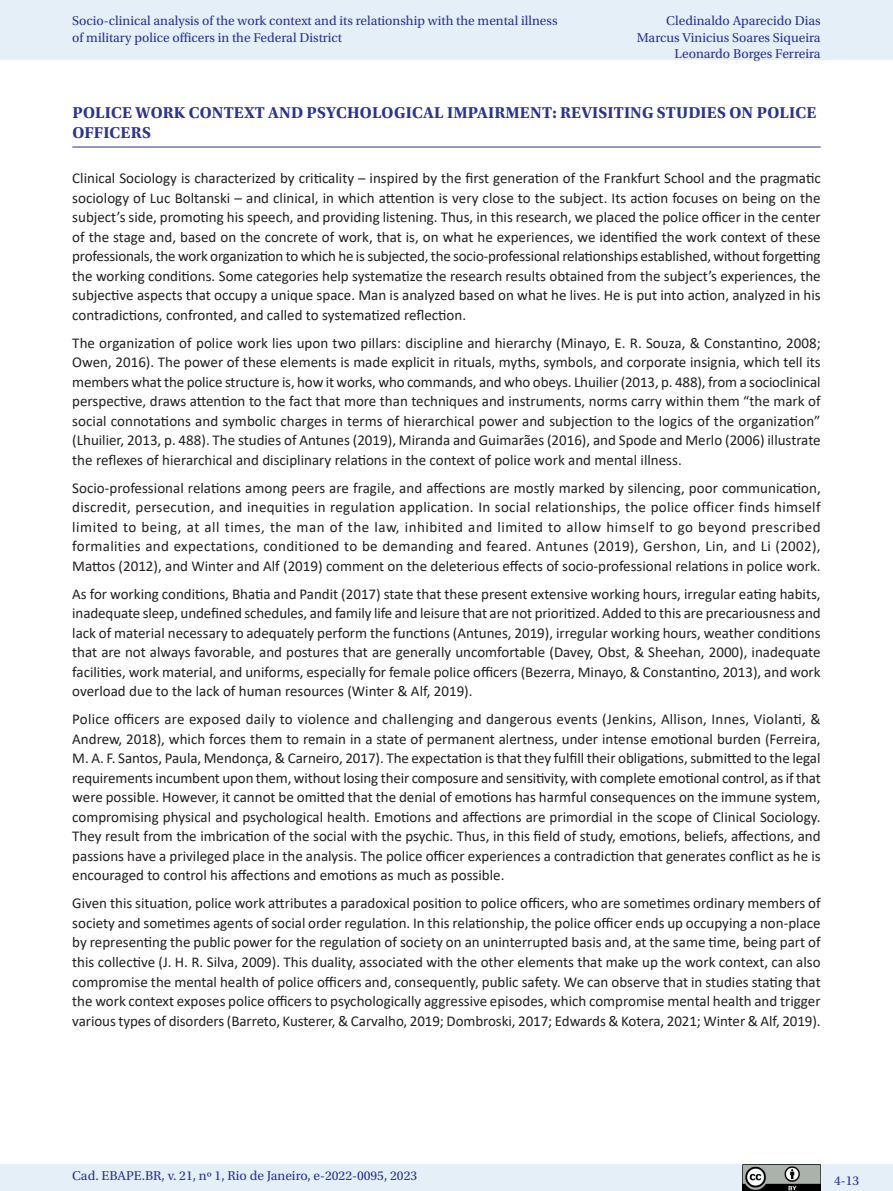
<style>
.page{position:relative;width:893px;height:1191px;background:#fff}
.page>*{position:absolute;margin:0;border:0;box-sizing:border-box;transform-origin:0 0}
._07_1_sub_1{font:700 16.5px/19.8px "Utopia Std";letter-spacing:.01em;color:#2b3393}
._06_0_texto{font:15px/19.5px "Calibri";color:#231f20;text-align:justify}
.t1{font:13.5px/16.5px "Utopia Std";color:#2b3393}
</style>
<div class="page">
<div style="left:0;top:0;width:893px;height:60px;background:#e4eff8"></div>
<div style="left:0;top:1164px;width:893px;height:27px;background:#e4eff8"></div>
<img style="left:743px;top:1164px;width:78px;height:27px">
<hr style="left:72px;top:147px;width:749px;height:1px;background:#2b3393">
<p class="t1" style="left:72px;top:13px;width:487px">Socio-clinical analysis of the work context and its relationship with the mental illness of military police officers in the Federal District</p>
<p class="t1" style="left:637px;top:13px;width:185px;text-align:right">Cledinaldo Aparecido Dias<br>Marcus Vinicius Soares Siqueira<br>Leonardo Borges Ferreira</p>
<p class="_07_1_sub_1" style="left:72px;top:103px;width:745px">POLICE WORK CONTEXT AND PSYCHOLOGICAL IMPAIRMENT: REVISITING STUDIES ON POLICE<br>OFFICERS</p>
<p class="_06_0_texto" style="left:72px;top:168px;width:750px">Clinical Sociology is characterized by criticality – inspired by the first generation of the Frankfurt School and the pragmatic sociology of Luc Boltanski – and clinical, in which attention is very close to the subject. Its action focuses on being on the subject’s side, promoting his speech, and providing listening. Thus, in this research, we placed the police officer in the center of the stage and, based on the concrete of work, that is, on what he experiences, we identified the work context of these professionals, the work organization to which he is subjected, the socio-professional relationships established, without forgetting the working conditions. Some categories help systematize the research results obtained from the subject’s experiences, the subjective aspects that occupy a unique space. Man is analyzed based on what he lives. He is put into action, analyzed in his contradictions, confronted, and called to systematized reflection.</p>
<p class="_06_0_texto" style="left:72px;top:333px;width:750px">The organization of police work lies upon two pillars: discipline and hierarchy (Minayo, E. R. Souza, &amp; Constantino, 2008; Owen, 2016). The power of these elements is made explicit in rituals, myths, symbols, and corporate insignia, which tell its members what the police structure is, how it works, who commands, and who obeys. Lhuilier (2013, p. 488), from a socioclinical perspective, draws attention to the fact that more than techniques and instruments, norms carry within them “the mark of social connotations and symbolic charges in terms of hierarchical power and subjection to the logics of the organization” (Lhuilier, 2013, p. 488). The studies of Antunes (2019), Miranda and Guimarães (2016), and Spode and Merlo (2006) illustrate the reflexes of hierarchical and disciplinary relations in the context of police work and mental illness.</p>
<p class="_06_0_texto" style="left:72px;top:478px;width:750px">Socio-professional relations among peers are fragile, and affections are mostly marked by silencing, poor communication, discredit, persecution, and inequities in regulation application. In social relationships, the police officer finds himself limited to being, at all times, the man of the law, inhibited and limited to allow himself to go beyond prescribed formalities and expectations, conditioned to be demanding and feared. Antunes (2019), Gershon, Lin, and Li (2002), Mattos (2012), and Winter and Alf (2019) comment on the deleterious effects of socio-professional relations in police work.</p>
<p class="_06_0_texto" style="left:72px;top:584px;width:750px">As for working conditions, Bhatia and Pandit (2017) state that these present extensive working hours, irregular eating habits, inadequate sleep, undefined schedules, and family life and leisure that are not prioritized. Added to this are precariousness and lack of material necessary to adequately perform the functions (Antunes, 2019), irregular working hours, weather conditions that are not always favorable, and postures that are generally uncomfortable (Davey, Obst, &amp; Sheehan, 2000), inadequate facilities, work material, and uniforms, especially for female police officers (Bezerra, Minayo, &amp; Constantino, 2013), and work overload due to the lack of human resources (Winter &amp; Alf, 2019).</p>
<p class="_06_0_texto" style="left:72px;top:709px;width:750px">Police officers are exposed daily to violence and challenging and dangerous events (Jenkins, Allison, Innes, Violanti, &amp; Andrew, 2018), which forces them to remain in a state of permanent alertness, under intense emotional burden (Ferreira, M. A. F. Santos, Paula, Mendonça, &amp; Carneiro, 2017). The expectation is that they fulfill their obligations, submitted to the legal requirements incumbent upon them, without losing their composure and sensitivity, with complete emotional control, as if that were possible. However, it cannot be omitted that the denial of emotions has harmful consequences on the immune system, compromising physical and psychological health. Emotions and affections are primordial in the scope of Clinical Sociology.<br>They result from the imbrication of the social with the psychic. Thus, in this field of study, emotions, beliefs, affections, and passions have a privileged place in the analysis. The police officer experiences a contradiction that generates conflict as he is encouraged to control his affections and emotions as much as possible.</p>
<p class="_06_0_texto" style="left:72px;top:893px;width:750px">Given this situation, police work attributes a paradoxical position to police officers, who are sometimes ordinary members of society and sometimes agents of social order regulation. In this relationship, the police officer ends up occupying a non-place by representing the public power for the regulation of society on an uninterrupted basis and, at the same time, being part of this collective (J. H. R. Silva, 2009). This duality, associated with the other elements that make up the work context, can also compromise the mental health of police officers and, consequently, public safety. We can observe that in studies stating that the work context exposes police officers to psychologically aggressive episodes, which compromise mental health and trigger various types of disorders (Barreto, Kusterer, &amp; Carvalho, 2019; Dombroski, 2017; Edwards &amp; Kotera, 2021; Winter &amp; Alf, 2019).</p>
<p class="t1" style="left:72px;top:1167px;width:346px">Cad. EBAPE.BR, v. 21, nº 1, Rio de Janeiro, e-2022-0095, 2023</p>
<p class="t1" style="left:834px;top:1172px;width:27px">4-13</p>
</div>
